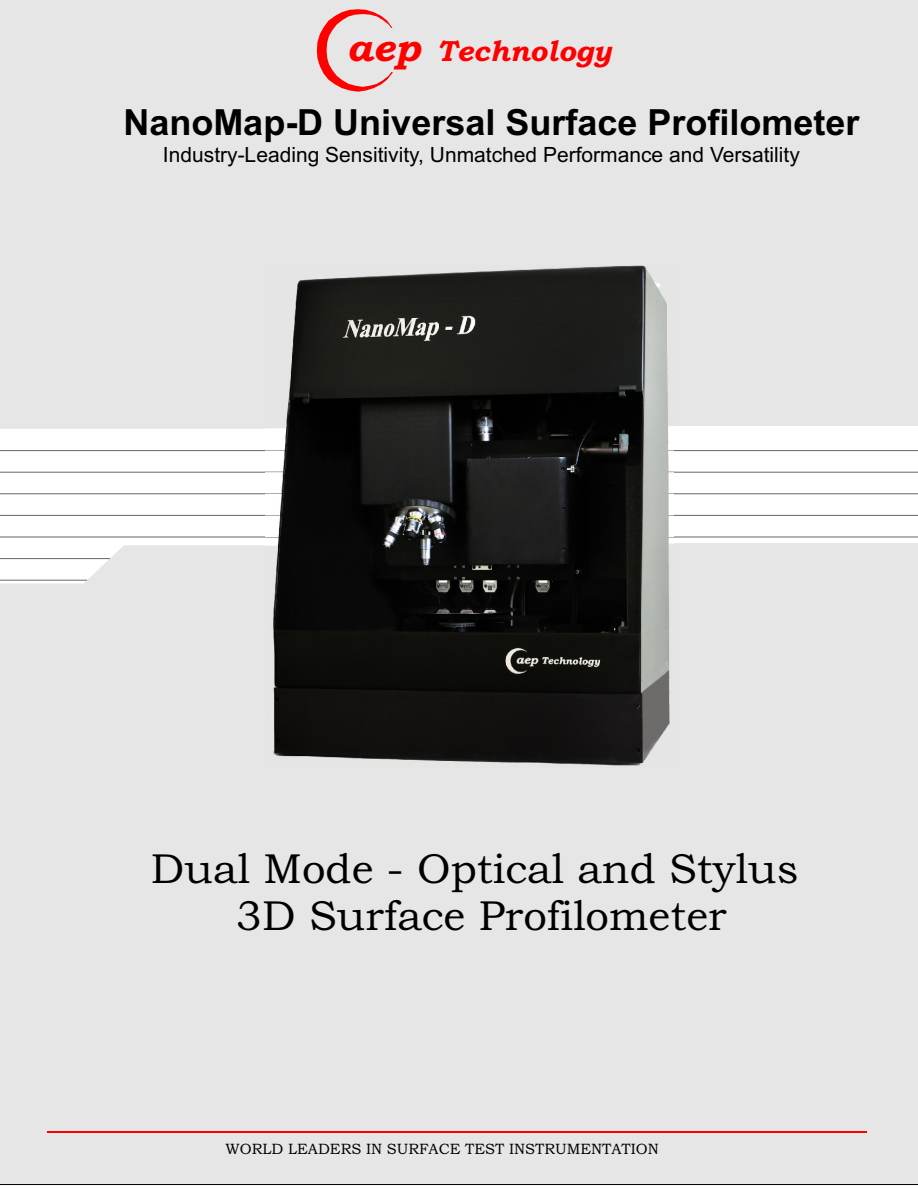
<style>
.page{position:relative;width:918px;height:1188px;background:#fff}
.page>*{position:absolute;margin:0;border:0;box-sizing:border-box;transform-origin:0 0}
.t1{font:42px/47.2px "Bookman Old Style";color:#000;text-align:center}
.t2{font:700 36px "Arial";color:#000}
.t3{font:italic 29.1px "Bookman Old Style";color:#f00}
.t4{font:21px "Arial";color:#000}
.t5{font:15px "Bookman Old Style";color:#000}
.s1{font-size:38.85px}
</style>
<div class="page">
<div style="left:0;top:0;width:918px;height:1185px;background:#e6e6e6"></div>
<hr style="left:47px;top:1131px;width:820px;height:2px;background:#f00">
<svg style="left:0;top:429px;width:265px;height:154px"></svg>
<div style="left:330px;top:427px;width:588px;height:116px;background:#fff"></div>
<svg style="left:0;top:450px;width:918px;height:1px"></svg>
<svg style="left:0;top:472px;width:918px;height:1px"></svg>
<svg style="left:0;top:493px;width:918px;height:1px"></svg>
<svg style="left:0;top:515px;width:918px;height:1px"></svg>
<svg style="left:0;top:537px;width:918px;height:1px"></svg>
<svg style="left:0;top:558px;width:110px;height:1px"></svg>
<svg style="left:0;top:580px;width:87px;height:1px"></svg>
<img style="left:265px;top:266px;width:409px;height:501px">
<svg style="left:317px;top:9px;width:82px;height:83px"></svg>
<div style="left:356px;top:29px;width:68px;height:43px;background:#e6e6e6"></div>
<h3 class="t3" style="left:347px;top:40px;width:266px"><span class="s1">aep</span> Technology</h3>
<h2 class="t2" style="left:123px;top:109px;width:738px">NanoMap-D Universal Surface Profilometer</h2>
<p class="t4" style="left:163px;top:147px;width:638px">Industry-Leading Sensitivity, Unmatched Performance and Versatility</p>
<h1 class="t1" style="left:151px;top:849px;width:649px">Dual Mode - Optical and Stylus<br>3D Surface Profilometer</h1>
<p class="t5" style="left:226px;top:1143px;width:435px">WORLD LEADERS IN SURFACE TEST INSTRUMENTATION</p>
</div>
